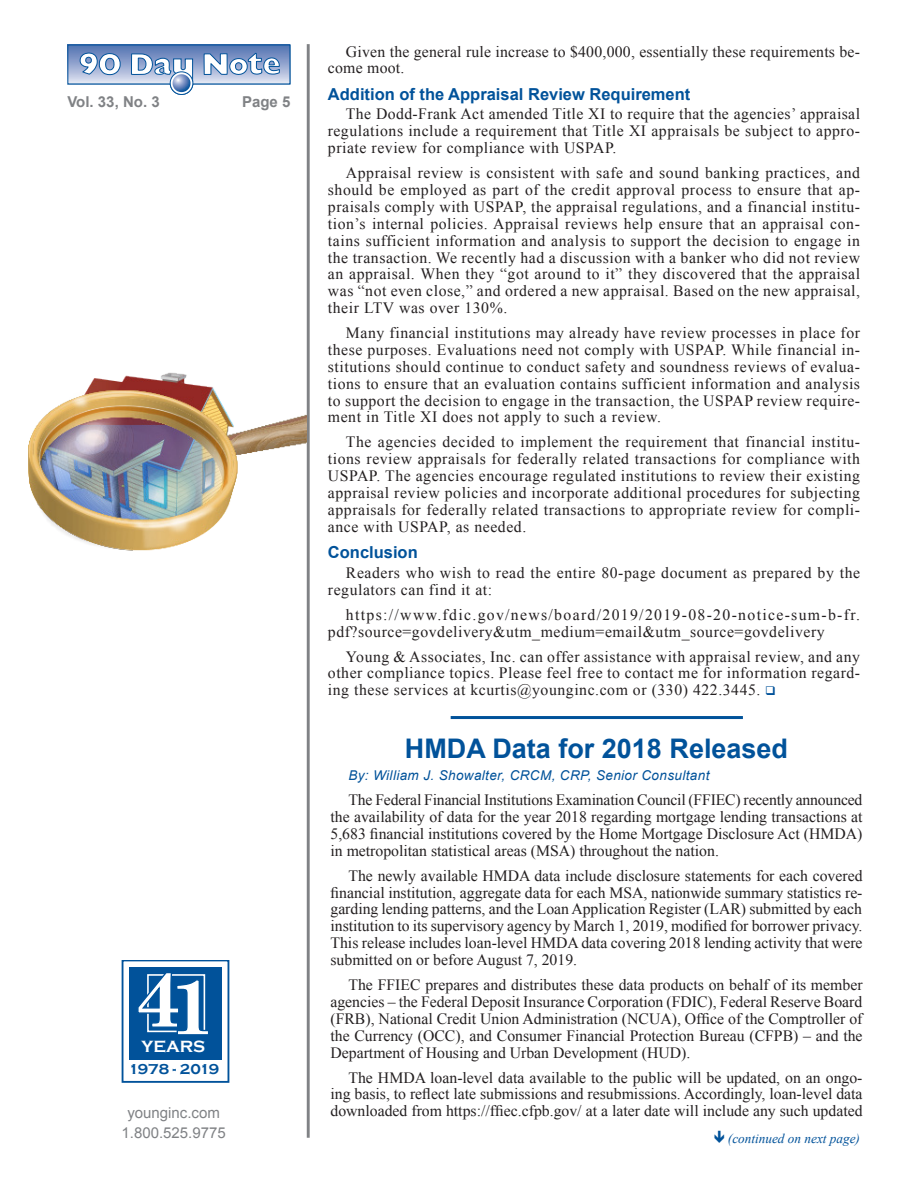
<style>
.page{position:relative;width:918px;height:1188px;background:#fff}
.page>*{position:absolute;margin:0;border:0;box-sizing:border-box;transform-origin:0 0}
.t1{font:700 77.85px "Century Schoolbook BT";color:#fff}
.article_head{font:700 27px "Arial";color:#01529a}
.t2{font:700 16.65px "Copperplate Gothic";color:#fff}
.articlesubhead{font:700 16.5px "Arial";color:#01529a}
.Body_Text{font:15.75px/16.8px "Times New Roman";letter-spacing:.035em;color:#231f20;text-align:justify}
.Body_Text-2{font:15.75px/16.8px "Times New Roman";letter-spacing:.015em;color:#231f20}
.coverbottomhd_1{font:15px "Arial";color:#808285}
.pagehdr2{font:700 15px "Arial";color:#808285}
.t3{font:700 14.7px "Copperplate Gothic";letter-spacing:-.045em;color:#01529a}
.Body_Text-3{font:italic 13.5px "Arial";letter-spacing:.03em;color:#01529a}
.continued_on{font:italic 13.5px "Times New Roman";color:#01529a}
.s1{color:#01529a}
</style>
<div class="page">
<div style="left:68px;top:45px;width:222px;height:39px;background:linear-gradient(to bottom,#4e6fb0,#e1e3f2)"></div>
<div style="left:67px;top:45px;width:223px;height:39px;border:1px solid #01529a"></div>
<div style="left:170px;top:72px;width:23px;height:23px;border:1px solid #01529a;border-radius:50%"></div>
<svg style="left:80px;top:53px;width:41px;height:22px"></svg>
<svg style="left:204px;top:53px;width:76px;height:22px"></svg>
<svg style="left:131px;top:45px;width:62px;height:47px"></svg>
<hr style="left:307px;top:44px;width:3px;height:1094px;background:#808285">
<hr style="left:451px;top:716px;width:292px;height:3px;background:#01529a">
<div style="left:122px;top:960px;width:107px;height:123px;border:2px solid #01529a"></div>
<div style="left:129px;top:967px;width:93px;height:93px;background:#01529a"></div>
<svg style="left:147px;top:974px;width:59px;height:59px"></svg>
<img style="left:28px;top:352px;width:279px;height:233px">
<p class="pagehdr2" style="left:67px;top:92px;width:94px">Vol. 33, No. 3</p>
<p class="pagehdr2" style="left:242px;top:92px;width:50px">Page 5</p>
<p class="t1" style="left:135px;top:951px;width:47px">4</p>
<p class="t2" style="left:141px;top:1037px;width:65px">YEARS</p>
<p class="t1" style="left:169px;top:958px;width:47px">1</p>
<p class="t3" style="left:129px;top:1061px;width:92px">1978 - 2019</p>
<p class="coverbottomhd_1" style="left:127px;top:1102px;width:94px">younginc.com</p>
<p class="coverbottomhd_1" style="left:122px;top:1123px;width:106px">1.800.525.9775</p>
<p class="Body_Text-2" style="left:328px;top:43px;width:534px;text-indent:18px">Given the general rule increase to $400,000, essentially these requirements be&shy;come moot.</p>
<p class="articlesubhead" style="left:328px;top:83px;width:364px">Addition of the Appraisal Review Requirement</p>
<p class="Body_Text" style="left:328px;top:105px;width:534px;text-indent:18px">The Dodd-Frank Act amended Title XI to require that the agencies’ appraisal regulations include a requirement that Title XI appraisals be subject to appro&shy;priate review for compliance with USPAP.</p>
<p class="Body_Text" style="left:328px;top:164px;width:534px;text-indent:18px">Appraisal review is consistent with safe and sound banking practices, and should be employed as part of the credit approval process to ensure that ap&shy;praisals comply with USPAP, the appraisal regulations, and a financial institu&shy;tion’s internal policies. Appraisal reviews help ensure that an appraisal con&shy;tains sufficient information and analysis to support the decision to engage in the transaction. We recently had a discussion with a banker who did not review an appraisal. When they “got around to it” they discovered that the appraisal was “not even close,” and ordered a new appraisal. Based on the new appraisal, their LTV was over 130%.</p>
<p class="Body_Text" style="left:328px;top:324px;width:534px;text-indent:18px">Many financial institutions may already have review processes in place for these purposes. Evaluations need not comply with USPAP. While financial in&shy;stitutions should continue to conduct safety and soundness reviews of evalua&shy;tions to ensure that an evaluation contains sufficient information and analysis to support the decision to engage in the transaction, the USPAP review require&shy;ment in Title XI does not apply to such a review.</p>
<p class="Body_Text" style="left:328px;top:434px;width:534px;text-indent:18px">The agencies decided to implement the requirement that financial institu&shy;tions review appraisals for federally related transactions for compliance with USPAP. The agencies encourage regulated institutions to review their existing appraisal review policies and incorporate additional procedures for subjecting appraisals for federally related transactions to appropriate review for compli&shy;ance with USPAP, as needed.</p>
<p class="articlesubhead" style="left:328px;top:541px;width:91px">Conclusion</p>
<p class="Body_Text" style="left:328px;top:564px;width:534px;text-indent:18px">Readers who wish to read the entire 80-page document as prepared by the regulators can find it at:</p>
<p class="Body_Text" style="left:328px;top:606px;width:534px;text-indent:18px">https://www.fdic.gov/news/board/2019/2019-08-20-notice-sum-b-fr. pdf?source=govdelivery&amp;utm_medium=email&amp;utm_source=govdelivery</p>
<p class="Body_Text" style="left:328px;top:648px;width:534px;text-indent:18px">Young &amp; Associates, Inc. can offer assistance with appraisal review, and any other compliance topics. Please feel free to contact me for information regard&shy;ing these services at kcurtis@younginc.com or (330) 422.3445. <span class="s1">❑</span></p>
<p class="article_head" style="left:405px;top:731px;width:385px">HMDA Data for 2018 Released</p>
<p class="Body_Text-3" style="left:348px;top:767px;width:362px">By: William J. Showalter, CRCM, CRP, Senior Consultant</p>
<p class="Body_Text" style="left:330px;top:791px;width:534px;text-indent:18px">The Federal Financial Institutions Examination Council (FFIEC) recently announced the availability of data for the year 2018 regarding mortgage lending transactions at 5,683 financial institutions covered by the Home Mortgage Disclosure Act (HMDA) in metropolitan statistical areas (MSA) throughout the nation.</p>
<p class="Body_Text" style="left:330px;top:867px;width:534px;text-indent:18px">The newly available HMDA data include disclosure statements for each covered financial institution, aggregate data for each MSA, nationwide summary statistics re&shy;garding lending patterns, and the Loan Application Register (LAR) submitted by each institution to its supervisory agency by March 1, 2019, modified for borrower privacy.<br>This release includes loan-level HMDA data covering 2018 lending activity that were submitted on or before August 7, 2019.</p>
<p class="Body_Text" style="left:330px;top:976px;width:534px;text-indent:18px">The FFIEC prepares and distributes these data products on behalf of its member agencies – the Federal Deposit Insurance Corporation (FDIC), Federal Reserve Board (FRB), National Credit Union Administration (NCUA), Office of the Comptroller of the Currency (OCC), and Consumer Financial Protection Bureau (CFPB) – and the Department of Housing and Urban Development (HUD).</p>
<p class="Body_Text" style="left:330px;top:1069px;width:534px;text-indent:18px">The HMDA loan-level data available to the public will be updated, on an ongo&shy;ing basis, to reflect late submissions and resubmissions. Accordingly, loan-level data downloaded from https://ffiec.cfpb.gov/ at a later date will include any such updated</p>
<p class="continued_on" style="left:728px;top:1129px;width:134px">(continued on next page)</p>
</div>
